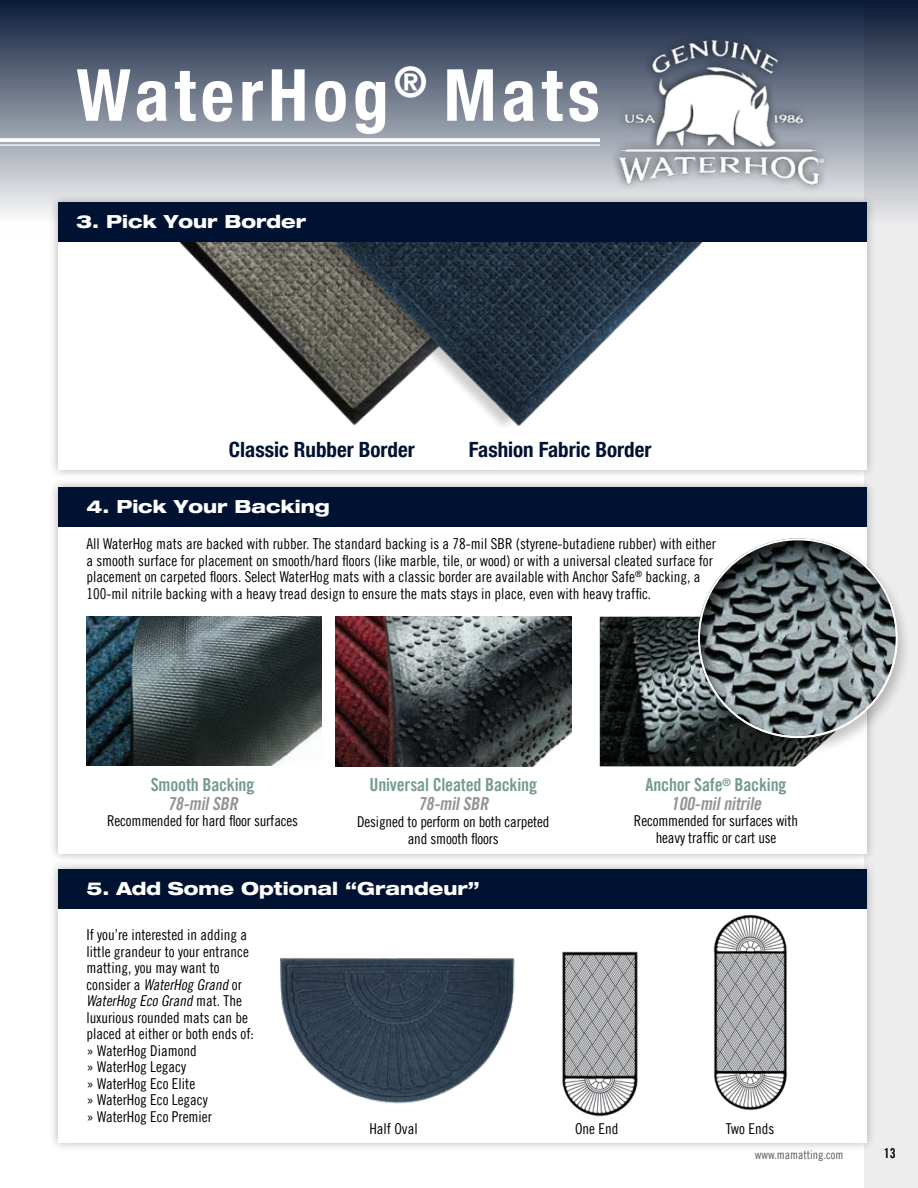
<style>
.page{position:relative;width:918px;height:1188px;background:#fff}
.page>*{position:absolute;margin:0;border:0;box-sizing:border-box;transform-origin:0 0}
.t1{font:700 condensed 72px "Helvetica Neue LT Pro";letter-spacing:.07em;color:#fff}
.t2{font:700 condensed 21px "Helvetica Neue LT Pro";color:#001231}
.t3{font:18px/18.5px "Trade Gothic LT Pro Bd Cn 20";letter-spacing:-.01em;color:#759c8f;text-align:center}
.t4{font:800 expanded 18px "Helvetica Neue LT Pro";color:#fff}
.t5{font:italic 18px "Trade Gothic LT Pro Bd Cn 20";color:#949494}
.t6{font:15px/16.5px "Trade Gothic LT Pro Cn 18";color:#000;text-align:center}
.t7{font:13.5px "Trade Gothic LT Pro Bd Cn 20";color:#000}
.t8{font:12px "Trade Gothic LT Pro Cn 18";color:#58595b}
.s1{font-style:italic;color:#949494}
.s2{font-style:italic}
</style>
<div class="page">
<div style="left:0;top:0;width:918px;height:241px;background:linear-gradient(to bottom,#0b1c39,#fff)"></div>
<svg style="left:864px;top:0;width:54px;height:1188px;background:#cdcfd4"></svg>
<svg style="left:0;top:138px;width:600px;height:4px"></svg>
<hr style="left:0;top:144px;width:600px;height:2px;background:#fff">
<div style="left:48px;top:478px;width:829px;height:386px;background:#000;opacity:.3"></div>
<div style="left:58px;top:487px;width:809px;height:367px;background:#fff"></div>
<img style="left:336px;top:617px;width:235px;height:149px">
<img style="left:86px;top:617px;width:236px;height:148px">
<div style="left:58px;top:487px;width:809px;height:40px;background:#001231"></div>
<img style="left:600px;top:617px;width:206px;height:149px">
<div style="left:691px;top:536px;width:221px;height:221px;background:#000;opacity:.23"></div>
<div style="left:698px;top:536px;width:202px;height:202px;background:#000;opacity:.75"></div>
<div style="left:48px;top:193px;width:829px;height:287px;background:#000;opacity:.3"></div>
<div style="left:58px;top:202px;width:809px;height:268px;background:#fff"></div>
<div style="left:48px;top:859px;width:829px;height:293px;background:#000;opacity:.3"></div>
<div style="left:58px;top:869px;width:809px;height:274px;background:#fff"></div>
<div style="left:58px;top:869px;width:809px;height:39px;background:#001231"></div>
<div style="left:610px;top:31px;width:221px;height:162px;background:#000;opacity:.75"></div>
<img style="left:618px;top:35px;width:205px;height:157px">
<img style="left:713px;top:915px;width:74px;height:195px">
<img style="left:562px;top:951px;width:76px;height:166px">
<img style="left:280px;top:957px;width:235px;height:147px">
<img style="left:179px;top:242px;width:135px;height:142px">
<div style="left:314px;top:223px;width:391px;height:209px;background:#000;opacity:.2"></div>
<img style="left:337px;top:242px;width:368px;height:190px">
<div style="left:58px;top:202px;width:809px;height:40px;background:#001231"></div>
<h1 class="t1" style="left:76px;top:52px;width:525px">WaterHog<sup>®</sup> Mats</h1>
<p class="t4" style="left:76px;top:210px;width:231px">3. Pick Your Border</p>
<h2 class="t2" style="left:229px;top:437px;width:187px">Classic Rubber Border</h2>
<h2 class="t2" style="left:469px;top:437px;width:184px">Fashion Fabric Border</h2>
<p class="t4" style="left:86px;top:495px;width:245px">4. Pick Your Backing</p>
<p class="t6" style="left:86px;top:535px;width:631px;text-align:left">All WaterHog mats are backed with rubber. The standard backing is a 78-mil SBR (styrene-butadiene rubber) with either a smooth surface for placement on smooth/hard floors (like marble, tile, or wood) or with a universal cleated surface for placement on carpeted floors. Select WaterHog mats with a classic border are available with Anchor Safe<sup>®</sup> backing, a 100-mil nitrile backing with a heavy tread design to ensure the mats stays in place, even with heavy traffic.</p>
<p class="t3" style="left:151px;top:776px;width:105px">Smooth Backing</p>
<p class="t5" style="left:167px;top:793px;width:76px">78-milSBR</p>
<p class="t6" style="left:107px;top:813px;width:192px">Recommended for hard floor surfaces</p>
<p class="t3" style="left:370px;top:776px;width:169px">Universal Cleated Backing</p>
<p class="t5" style="left:418px;top:793px;width:75px">78-milSBR</p>
<p class="t6" style="left:357px;top:813px;width:194px">Designed to perform on both carpeted and smooth floors</p>
<p class="t4" style="left:86px;top:877px;width:395px">5. Add Some Optional “Grandeur”</p>
<p class="t3" style="left:646px;top:776px;width:142px">Anchor Safe<sup>®</sup> Backing<br><span class="s1">100-milnitrile</span></p>
<p class="t6" style="left:634px;top:813px;width:166px">Recommended for surfaces with heavy traffic or cart use</p>
<p class="t6" style="left:86px;top:927px;width:169px;text-align:left">If you’re interested in adding a little grandeur to your entrance matting, you may want to<br>c o n s i d e r a <span class="s2">WaterHog Grand</span> o r<br><span class="s2">WaterHog Eco Grand</span> m a t . T h e luxurious rounded mats can be placed at either or both ends of: » WaterHog Diamond<br>» WaterHog Legacy<br>» WaterHog Eco Elite<br>» WaterHog Eco Legacy<br>» WaterHog Eco Premier</p>
<p class="t6" style="left:369px;top:1120px;width:50px">Half Oval</p>
<p class="t6" style="left:575px;top:1120px;width:45px">One End</p>
<p class="t6" style="left:726px;top:1120px;width:50px">Two Ends</p>
<p class="t8" style="left:755px;top:1147px;width:90px">www.mamatting.com</p>
<p class="t7" style="left:884px;top:1145px;width:13px">13</p>
</div>
